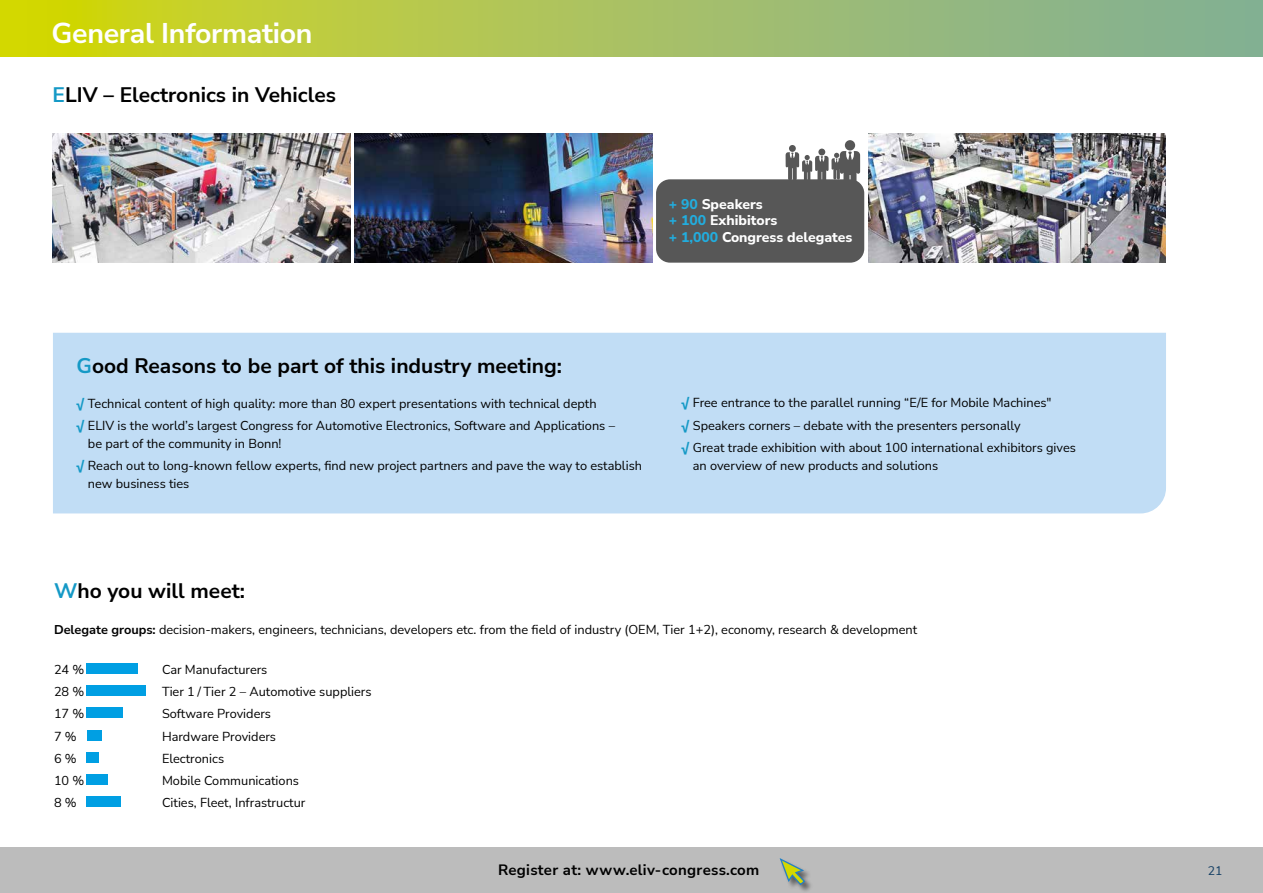
<style>
.page{position:relative;width:1263px;height:893px;background:#fff}
.page>*{position:absolute;margin:0;border:0;box-sizing:border-box;transform-origin:0 0}
.t1{font:700 28.5px "Nunito Sans";letter-spacing:-.01em;color:#fff}
.t2{font:700 21px "Nunito Sans";color:#000}
.t3{font:700 15px "Nunito Sans";letter-spacing:.02em;color:#000}
.t4{font:800 13.95px/16.8px "Nunito Sans";color:#fff}
.t5{font:12.75px/22.2px "Nunito Sans";color:#000}
.t6{font:12.3px "Nunito Sans";color:#103c62}
.s1{color:#1599c6}
.s2{color:#22adde}
.s3{font-weight:800;font-size:13.5px;color:#1599c6}
.s4{font-weight:700}
</style>
<div class="page">
<div style="left:0;top:847px;width:1263px;height:46px;background:#bcbcbc"></div>
<div style="left:780px;top:858px;width:34px;height:35px;background:#000;opacity:.5"></div>
<svg style="left:779px;top:858px;width:27px;height:28px"></svg>
<svg style="left:0;top:0;width:1263px;height:57px"></svg>
<div style="left:87px;top:663px;width:51px;height:11px;background:#009fe3"></div>
<div style="left:87px;top:685px;width:59px;height:11px;background:#009fe3"></div>
<div style="left:87px;top:708px;width:36px;height:10px;background:#009fe3"></div>
<div style="left:87px;top:730px;width:15px;height:10px;background:#009fe3"></div>
<div style="left:87px;top:752px;width:12px;height:11px;background:#009fe3"></div>
<div style="left:87px;top:774px;width:21px;height:11px;background:#009fe3"></div>
<div style="left:87px;top:797px;width:34px;height:10px;background:#009fe3"></div>
<img style="left:53px;top:133px;width:297px;height:129px">
<img style="left:354px;top:133px;width:298px;height:129px">
<img style="left:868px;top:133px;width:298px;height:129px">
<div style="left:656px;top:179px;width:208px;height:84px;background:#575757;border-radius:14px"></div>
<svg style="left:785px;top:140px;width:75px;height:43px"></svg>
<div style="left:53px;top:333px;width:1113px;height:180px;background:#c1ddf5"></div>
<h1 class="t1" style="left:52px;top:13px;width:262px">General Information</h1>
<h2 class="t2" style="left:53px;top:80px;width:285px"><span class="s1">E</span>LIV – Electronics in Vehicles</h2>
<p class="t4" style="left:669px;top:195px;width:185px"><span class="s2">+ 90</span> Speakers<br><span class="s2">+ 100</span> Exhibitors<br><span class="s2">+ 1,000</span> Congress delegates</p>
<h2 class="t2" style="left:77px;top:351px;width:487px"><span class="s1">G</span>ood Reasons to be part of this industry meeting:</h2>
<p class="t5" style="left:77px;top:392px;width:540px"><span class="s3">√</span> Technical content of high quality: more than 80 expert presentations with technical depth<br><span class="s3">√</span> ELIV is the world’s largest Congress for Automotive Electronics, Software and Applications –</p>
<p class="t5" style="left:77px;top:432px;width:567px;text-indent:11px">be part of the community in Bonn!<br><span class="s3">√</span> Reach out to long-known fellow experts, find new project partners and pave the way to establish</p>
<p class="t5" style="left:88px;top:472px;width:103px">new business ties</p>
<p class="t5" style="left:681px;top:391px;width:396px"><span class="s3">√</span> Free entrance to the parallel running “E/E for Mobile Machines"<br><span class="s3">√</span> Speakers corners – debate with the presenters personally<br><span class="s3">√</span> Great trade exhibition with about 100 international exhibitors gives</p>
<p class="t5" style="left:693px;top:454px;width:247px">an overview of new products and solutions</p>
<h2 class="t2" style="left:54px;top:576px;width:192px"><span class="s1">W</span>ho you will meet:</h2>
<p class="t5" style="left:54px;top:617px;width:865px"><span class="s4">Delegate groups:</span> decision-makers, engineers, technicians, developers etc. from the field of industry (OEM, Tier 1+2), economy, research &amp; development</p>
<p class="t5" style="left:54px;top:658px;width:32px">24 %</p>
<p class="t5" style="left:162px;top:658px;width:107px">Car Manufacturers</p>
<p class="t5" style="left:54px;top:680px;width:32px">28 %</p>
<p class="t5" style="left:162px;top:680px;width:211px">Tier 1 / Tier 2 – Automotive suppliers</p>
<p class="t5" style="left:54px;top:702px;width:32px">17 %</p>
<p class="t5" style="left:162px;top:702px;width:111px">Software Providers</p>
<p class="t5" style="left:54px;top:724px;width:24px">7 %</p>
<p class="t5" style="left:162px;top:724px;width:116px">Hardware Providers</p>
<p class="t5" style="left:54px;top:747px;width:24px">6 %</p>
<p class="t5" style="left:162px;top:747px;width:64px">Electronics</p>
<p class="t5" style="left:54px;top:769px;width:32px">10 %</p>
<p class="t5" style="left:162px;top:769px;width:139px">Mobile Communications</p>
<p class="t5" style="left:54px;top:791px;width:24px">8 %</p>
<p class="t5" style="left:162px;top:791px;width:145px">Cities, Fleet, Infrastructur</p>
<p class="t3" style="left:498px;top:859px;width:263px">Register at: www.eliv-congress.com</p>
<p class="t6" style="left:1208px;top:862px;width:16px">21</p>
</div>
